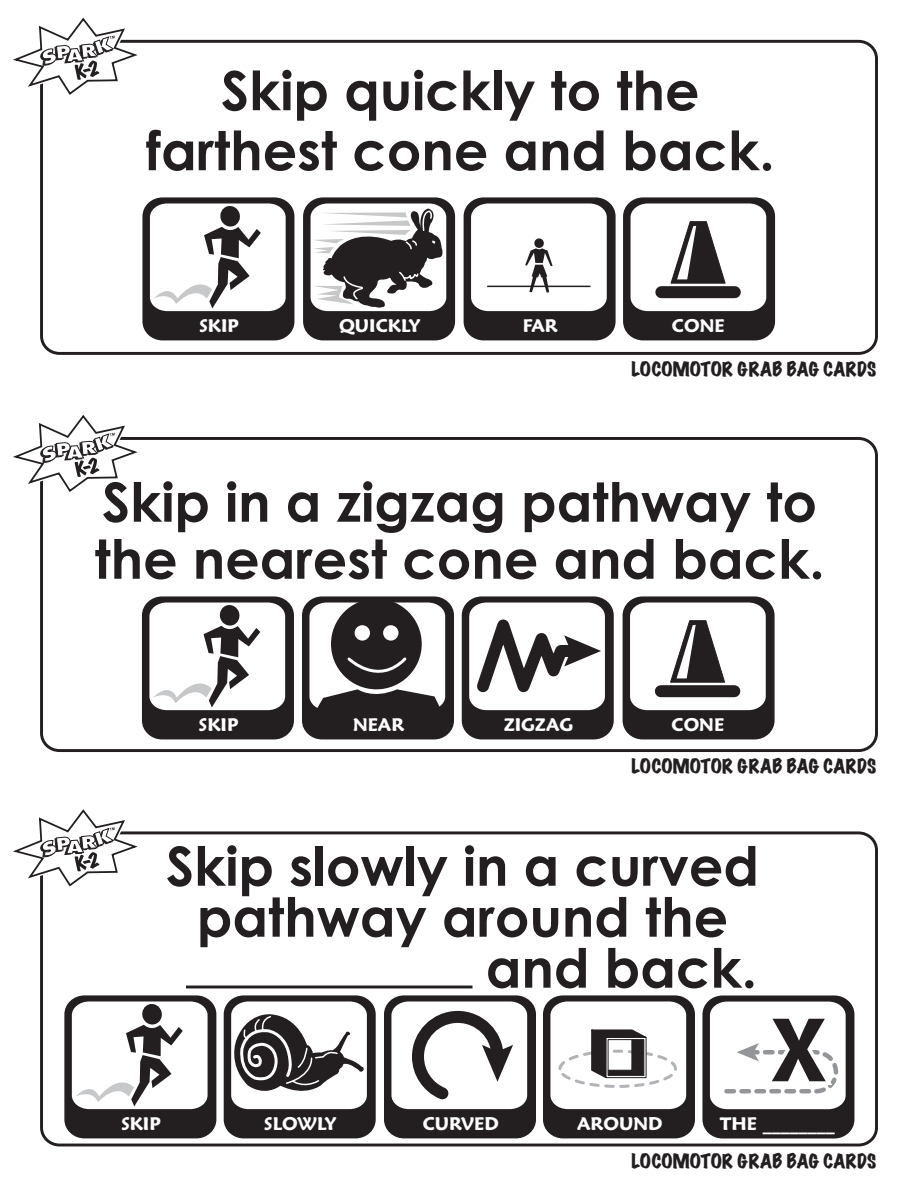
<style>
.page{position:relative;width:918px;height:1188px;background:#fff}
.page>*{position:absolute;margin:0;border:0;box-sizing:border-box;transform-origin:0 0}
.t1{font:700 54px/60px "Century Gothic";color:#231f20;text-align:center}
.t2{font:600 18px "Maiandra GD";color:#fff}
.t3{font:expanded 18px "Marker Felt";color:#231f20}
</style>
<div class="page">
<hr style="left:186px;top:986px;width:286px;height:2px;background:#231f20">
<div style="left:40px;top:40px;width:838px;height:315px;border:3px solid #231f20;border-radius:18px"></div>
<svg style="left:13px;top:17px;width:135px;height:83px"></svg>
<div style="left:40px;top:437px;width:838px;height:315px;border:3px solid #231f20;border-radius:18px"></div>
<svg style="left:13px;top:415px;width:135px;height:82px"></svg>
<div style="left:40px;top:831px;width:838px;height:315px;border:3px solid #231f20;border-radius:18px"></div>
<svg style="left:13px;top:809px;width:135px;height:83px"></svg>
<div style="left:464px;top:198px;width:151px;height:142px;background:#231f20;border-radius:19px"></div>
<div style="left:464px;top:197px;width:152px;height:143px;border:2px solid #231f20;border-radius:19px"></div>
<svg style="left:471px;top:203px;width:136px;height:108px;background:#f1f1f1"></svg>
<hr style="left:487px;top:286px;width:103px;height:1px;background:#231f20">
<div style="left:304px;top:198px;width:150px;height:142px;background:#231f20;border-radius:19px"></div>
<div style="left:303px;top:197px;width:152px;height:143px;border:2px solid #231f20;border-radius:19px"></div>
<svg style="left:311px;top:197px;width:135px;height:114px"></svg>
<div style="left:624px;top:198px;width:150px;height:142px;background:#231f20;border-radius:19px"></div>
<div style="left:623px;top:197px;width:152px;height:143px;border:2px solid #231f20;border-radius:19px"></div>
<svg style="left:631px;top:203px;width:135px;height:108px"></svg>
<div style="left:623px;top:597px;width:151px;height:142px;background:#231f20;border-radius:19px"></div>
<div style="left:623px;top:596px;width:152px;height:143px;border:2px solid #231f20;border-radius:19px"></div>
<svg style="left:630px;top:603px;width:136px;height:107px"></svg>
<div style="left:143px;top:198px;width:151px;height:142px;background:#231f20;border-radius:19px"></div>
<div style="left:142px;top:197px;width:152px;height:143px;border:2px solid #231f20;border-radius:19px"></div>
<svg style="left:150px;top:203px;width:136px;height:108px;background:#dbdbdb"></svg>
<div style="left:143px;top:597px;width:150px;height:142px;background:#231f20;border-radius:19px"></div>
<div style="left:142px;top:596px;width:152px;height:143px;border:2px solid #231f20;border-radius:19px"></div>
<svg style="left:149px;top:603px;width:136px;height:107px;background:#dcdbdc"></svg>
<div style="left:463px;top:597px;width:150px;height:142px;background:#231f20;border-radius:19px"></div>
<div style="left:462px;top:596px;width:152px;height:143px;border:2px solid #231f20;border-radius:19px"></div>
<svg style="left:468px;top:596px;width:137px;height:115px"></svg>
<div style="left:303px;top:597px;width:150px;height:142px;background:#231f20;border-radius:19px"></div>
<div style="left:302px;top:596px;width:152px;height:143px;border:2px solid #231f20;border-radius:19px"></div>
<svg style="left:309px;top:603px;width:136px;height:105px"></svg>
<div style="left:385px;top:996px;width:150px;height:142px;background:#231f20;border-radius:19px"></div>
<div style="left:384px;top:995px;width:152px;height:143px;border:2px solid #231f20;border-radius:19px"></div>
<svg style="left:391px;top:1001px;width:136px;height:108px"></svg>
<div style="left:224px;top:996px;width:151px;height:142px;background:#231f20;border-radius:19px"></div>
<div style="left:224px;top:995px;width:152px;height:143px;border:2px solid #231f20;border-radius:19px"></div>
<svg style="left:228px;top:985px;width:139px;height:124px"></svg>
<div style="left:65px;top:996px;width:151px;height:142px;background:#231f20;border-radius:19px"></div>
<div style="left:64px;top:995px;width:152px;height:143px;border:2px solid #231f20;border-radius:19px"></div>
<svg style="left:72px;top:1001px;width:136px;height:108px;background:#dbdadb"></svg>
<div style="left:544px;top:996px;width:150px;height:142px;background:#231f20;border-radius:19px"></div>
<div style="left:543px;top:995px;width:152px;height:143px;border:2px solid #231f20;border-radius:19px"></div>
<svg style="left:550px;top:1001px;width:136px;height:108px;background:#ddd"></svg>
<div style="left:703px;top:996px;width:151px;height:142px;background:#231f20;border-radius:19px"></div>
<div style="left:702px;top:996px;width:152px;height:143px;border:2px solid #231f20;border-radius:19px"></div>
<svg style="left:710px;top:1002px;width:136px;height:107px;background:#dbdadb"></svg>
<p class="t1" style="left:146px;top:59px;width:630px">Skip quickly to the farthest cone and back.</p>
<p class="t2" style="left:199px;top:315px;width:41px">SKIP</p>
<p class="t2" style="left:339px;top:315px;width:83px">QUICKLY</p>
<p class="t2" style="left:523px;top:315px;width:37px">FAR</p>
<p class="t2" style="left:672px;top:315px;width:54px">CONE</p>
<p class="t3" style="left:632px;top:360px;width:246px">LOCOMOTOR GRAB BAG CARDS</p>
<p class="t1" style="left:94px;top:472px;width:732px;line-height:57px;text-align:left">Skip in a zigzag pathway to the nearest cone and back.</p>
<p class="t2" style="left:199px;top:714px;width:41px">SKIP</p>
<p class="t2" style="left:353px;top:714px;width:53px">NEAR</p>
<p class="t2" style="left:504px;top:714px;width:71px">ZIGZAG</p>
<p class="t2" style="left:671px;top:714px;width:54px">CONE</p>
<p class="t3" style="left:632px;top:757px;width:246px">LOCOMOTOR GRAB BAG CARDS</p>
<p class="t1" style="left:166px;top:835px;width:594px">Skip slowly in a curved</p>
<p class="t1" style="left:197px;top:886px;width:533px">pathway around the</p>
<p class="t1" style="left:486px;top:937px;width:273px">and back.</p>
<p class="t2" style="left:121px;top:1113px;width:41px">SKIP</p>
<p class="t2" style="left:264px;top:1113px;width:74px">SLOWLY</p>
<p class="t2" style="left:423px;top:1113px;width:78px">CURVED</p>
<p class="t2" style="left:577px;top:1113px;width:87px">AROUND</p>
<p class="t2" style="left:720px;top:1113px;width:116px">THE ________</p>
<p class="t3" style="left:632px;top:1151px;width:246px">LOCOMOTOR GRAB BAG CARDS</p>
</div>
